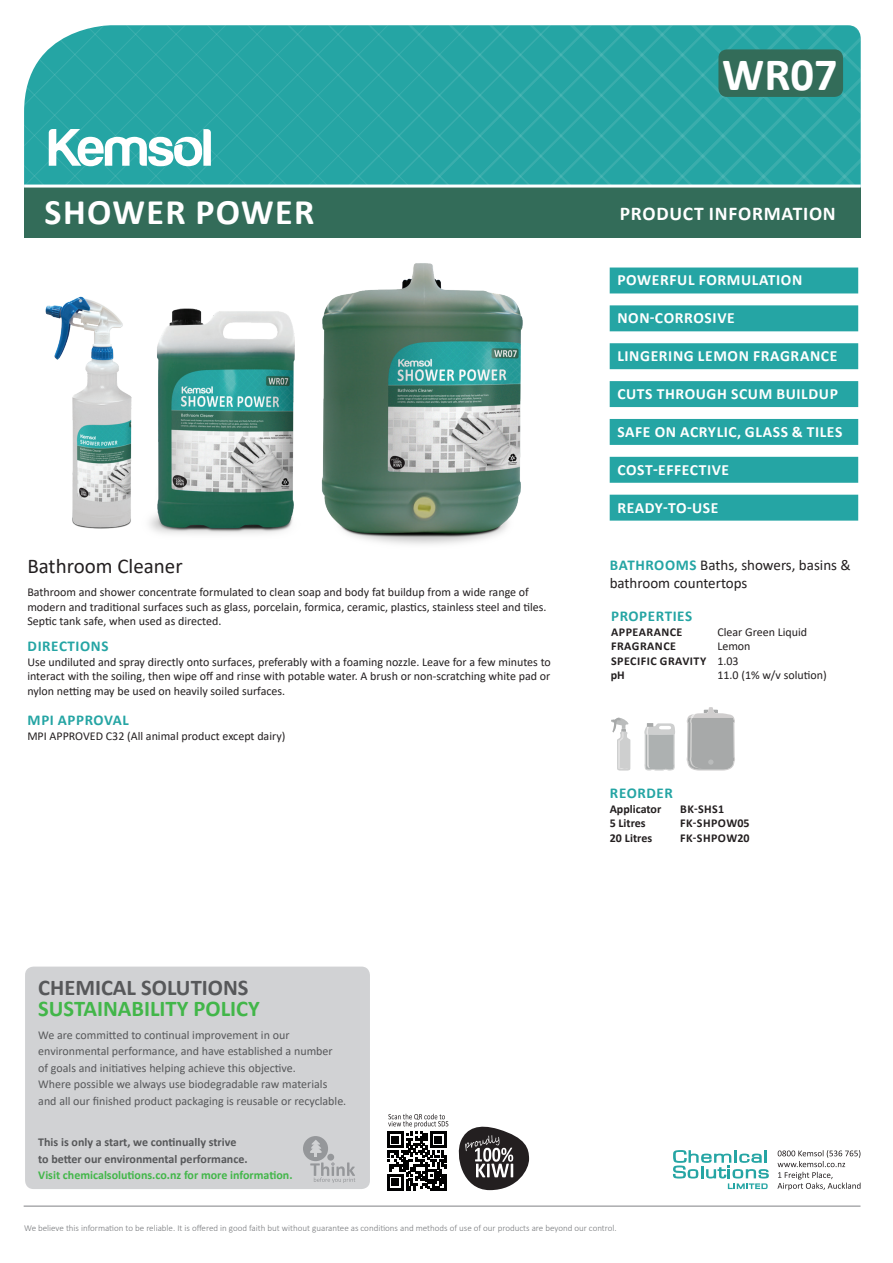
<style>
.page{position:relative;width:893px;height:1263px;background:#fff}
.page>*{position:absolute;margin:0;border:0;box-sizing:border-box;transform-origin:0 0}
.t1{font:700 46.5px "Calibri";color:#fff}
.t2{font:700 36px "Calibri";letter-spacing:.04em;color:#fff}
.t3{font:700 22.5px "Calibri";color:#42b649}
.t4{font:700 22.5px "Calibri";color:#57585a}
.t5{font:21px "Calibri";color:#231f20}
.t6{font:700 19.5px "Calibri";letter-spacing:.04em;color:#fff}
.t7{font:700 15.6px "Calibri";letter-spacing:.04em;color:#fff}
.t8{font:15px/18px "Calibri";color:#231f20}
.t9{font:700 15px "Calibri";letter-spacing:.04em;color:#25a5a4}
.t10{font:12px/14.4px "Calibri";color:#231f20}
.t11{font:12px/16.5px "Calibri";color:#57585a}
.t12{font:700 12px/14.4px "Calibri";letter-spacing:.04em;color:#231f20}
.t13{font:700 12px/16.5px "Calibri";color:#57585a}
.t14{font:700 12px "Calibri";color:#42b649}
.t15{font:700 12px "Calibri";color:#231f20}
.t16{font:300 9px "Calibri";color:#76787b}
.s1{font-weight:700;color:#25a5a4}
.s2{font-weight:400}
</style>
<div class="page">
<hr style="left:24px;top:1206px;width:836px;height:1px;background:#808285">
<svg style="left:777px;top:1150px;width:83px;height:40px"></svg>
<svg style="left:24px;top:25px;width:837px;height:160px;background:#30a9a8"></svg>
<div style="left:610px;top:267px;width:248px;height:26px;background:#25a5a4"></div>
<div style="left:610px;top:305px;width:248px;height:26px;background:#25a5a4"></div>
<div style="left:610px;top:343px;width:248px;height:26px;background:#25a5a4"></div>
<div style="left:610px;top:381px;width:248px;height:26px;background:#25a5a4"></div>
<div style="left:610px;top:419px;width:248px;height:26px;background:#25a5a4"></div>
<div style="left:610px;top:457px;width:248px;height:26px;background:#25a5a4"></div>
<div style="left:610px;top:495px;width:248px;height:26px;background:#25a5a4"></div>
<svg style="left:673px;top:1150px;width:96px;height:39px"></svg>
<div style="left:24px;top:187px;width:837px;height:50px;background:#336c59"></div>
<hr style="left:24px;top:185px;width:837px;height:3px;background:#fff">
<svg style="left:458px;top:1126px;width:71px;height:64px"></svg>
<div style="left:718px;top:49px;width:125px;height:48px;background:#336c59;border-radius:9px"></div>
<img style="left:157px;top:308px;width:102px;height:226px">
<img style="left:259px;top:263px;width:264px;height:282px">
<img style="left:45px;top:296px;width:112px;height:236px">
<svg style="left:387px;top:1114px;width:61px;height:77px"></svg>
<div style="left:25px;top:966px;width:345px;height:223px;background:#d1d2d4;border-radius:9px"></div>
<div style="left:303px;top:1136px;width:25px;height:25px;background:#95979a;border-radius:50%"></div>
<svg style="left:309px;top:1140px;width:46px;height:43px"></svg>
<svg style="left:644px;top:723px;width:31px;height:47px"></svg>
<svg style="left:686px;top:707px;width:49px;height:63px;background:#b8b9b9"></svg>
<svg style="left:611px;top:717px;width:19px;height:53px"></svg>
<h1 class="t1" style="left:722px;top:41px;width:117px">WR07</h1>
<h2 class="t2" style="left:45px;top:187px;width:271px">SHOWER POWER</h2>
<h3 class="t6" style="left:620px;top:199px;width:218px">PRODUCT INFORMATION</h3>
<h3 class="t5" style="left:27px;top:552px;width:157px">Bathroom Cleaner</h3>
<p class="t10" style="left:27px;top:585px;width:521px">Bathroom and shower concentrate formulated to clean soap and body fat buildup from a wide range of modern and traditional surfaces such as glass, porcelain, formica, ceramic, plastics, stainless steel and tiles.<br>Septic tank safe, when used as directed.</p>
<p class="t9" style="left:28px;top:636px;width:82px">DIRECTIONS</p>
<p class="t10" style="left:27px;top:654px;width:525px;text-align:justify">Use undiluted and spray directly onto surfaces, preferably with a foaming nozzle. Leave for a few minutes to interact with the soiling, then wipe off and rinse with potable water. A brush or non-scratching white pad or nylon netting may be used on heavily soiled surfaces.</p>
<p class="t9" style="left:28px;top:710px;width:103px">MPI APPROVAL</p>
<p class="t10" style="left:27px;top:728px;width:260px">MPI APPROVED C32 (All animal product except dairy)</p>
<h3 class="t4" style="left:38px;top:971px;width:212px">CHEMICAL SOLUTIONS</h3>
<h3 class="t3" style="left:38px;top:992px;width:223px">SUSTAINABILITY POLICY</h3>
<p class="t11" style="left:38px;top:1026px;width:310px">We are committed to continual improvement in our environmental performance, and have established a number<br>of goals and initiatives helping achieve this objective.<br>Where possible we always use biodegradable raw materials and all our finished product packaging is reusable or recyclable.</p>
<p class="t13" style="left:38px;top:1134px;width:211px">This is only a start, we continually strive to better our environmental performance.</p>
<p class="t14" style="left:38px;top:1167px;width:256px">Visit chemicalsolutions.co.nz for more information.</p>
<h3 class="t7" style="left:617px;top:269px;width:187px">POWERFUL FORMULATION</h3>
<h3 class="t7" style="left:617px;top:307px;width:119px">NON-CORROSIVE</h3>
<h3 class="t7" style="left:617px;top:345px;width:221px">LINGERING LEMON FRAGRANCE</h3>
<h3 class="t7" style="left:617px;top:383px;width:222px">CUTS THROUGH SCUM BUILDUP</h3>
<h3 class="t7" style="left:617px;top:421px;width:227px">SAFE ON ACRYLIC, GLASS &amp; TILES</h3>
<h3 class="t7" style="left:617px;top:458px;width:113px">COST-EFFECTIVE</h3>
<h3 class="t7" style="left:617px;top:496px;width:103px">READY-TO-USE</h3>
<p class="t8" style="left:610px;top:555px;width:242px"><span class="s1">BATHROOMS</span> Baths, showers, basins &amp; bathroom countertops</p>
<p class="t9" style="left:611px;top:606px;width:82px">PROPERTIES</p>
<p class="t12" style="left:611px;top:624px;width:73px">APPEARANCE</p>
<p class="t10" style="left:717px;top:624px;width:91px">Clear Green Liquid</p>
<p class="t12" style="left:611px;top:639px;width:66px">FRAGRANCE</p>
<p class="t12" style="left:611px;top:639px;width:141px;text-indent:106px"><span class="s2">Lemon<br></span>SPECIFIC GRAVITY <span class="s2">1.03 </span>pH</p>
<p class="t10" style="left:717px;top:668px;width:111px">11.0 (1% w/v solution)</p>
<p class="t9" style="left:610px;top:783px;width:64px">REORDER</p>
<p class="t15" style="left:610px;top:800px;width:53px">Applicator</p>
<p class="t12" style="left:680px;top:801px;width:46px">BK-SHS1</p>
<p class="t12" style="left:610px;top:816px;width:37px">5 Litres</p>
<p class="t12" style="left:680px;top:816px;width:71px">FK-SHPOW05</p>
<p class="t15" style="left:610px;top:829px;width:44px">20 Litres</p>
<p class="t12" style="left:680px;top:830px;width:71px">FK-SHPOW20</p>
<p class="t16" style="left:24px;top:1222px;width:594px">We believe this information to be reliable. It is offered in good faith but without guarantee as conditions and methods of use of our products are beyond our control.</p>
</div>
